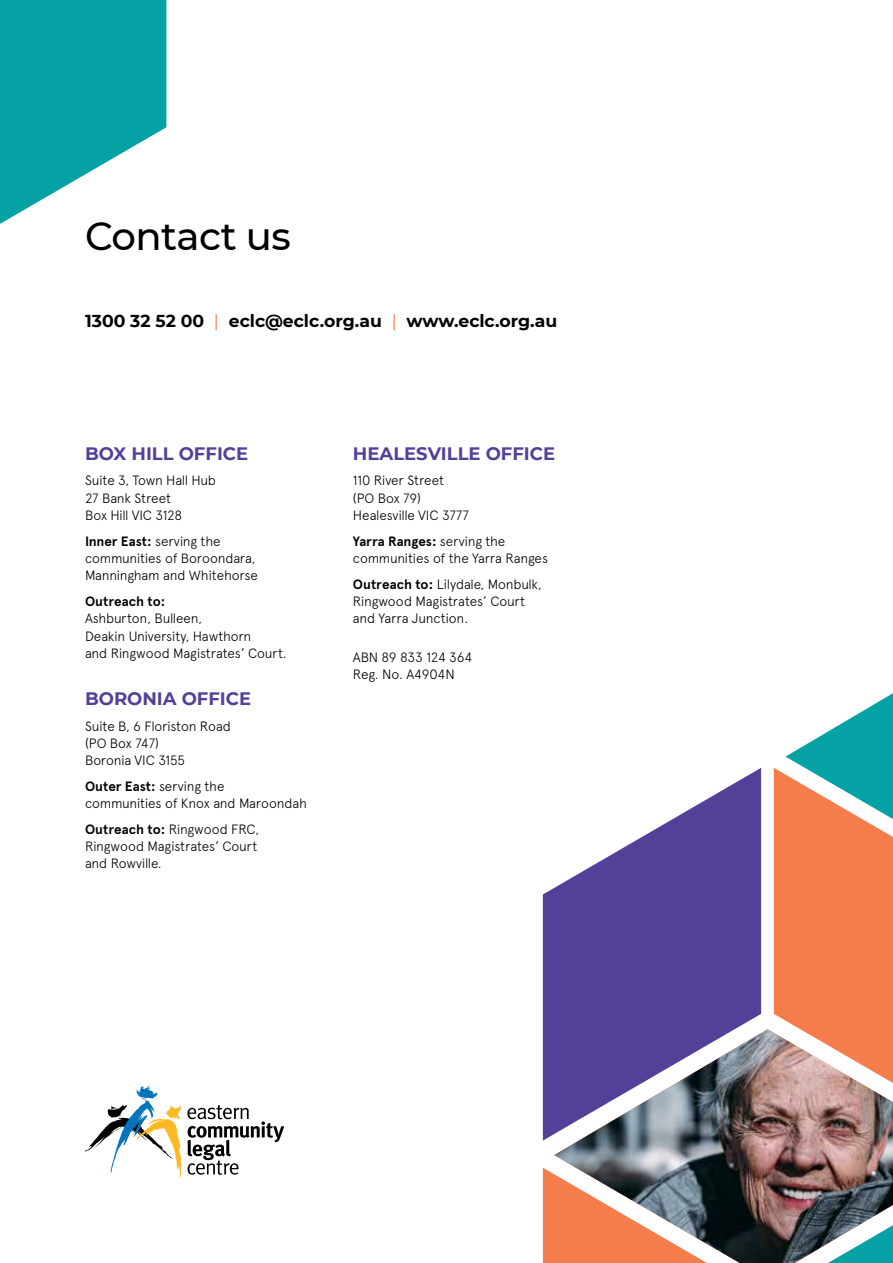
<style>
.page{position:relative;width:893px;height:1263px;background:#fff}
.page>*{position:absolute;margin:0;border:0;box-sizing:border-box;transform-origin:0 0}
.t1{font:500 39px "Montserrat";letter-spacing:-.015em;color:#000}
.t2{font:700 18px "Montserrat";color:#543f99}
.t3{font:700 17.25px "Montserrat";color:#000}
.t4{font:300 13.5px/17.2px "Apercu";letter-spacing:-.015em;color:#000}
.t5{font:700 13.5px "Apercu";color:#000}
.s1{font-weight:400;color:#f47d4b}
.s2{font-weight:700}
</style>
<div class="page">
<svg style="left:543px;top:768px;width:218px;height:372px;fill:#543f99"></svg>
<svg style="left:543px;top:1168px;width:11px;height:95px"></svg>
<img style="left:554px;top:1029px;width:339px;height:234px">
<svg style="left:774px;top:693px;width:119px;height:390px"></svg>
<svg style="left:85px;top:1085px;width:199px;height:93px"></svg>
<svg style="left:0;top:0;width:166px;height:224px"></svg>
<h1 class="t1" style="left:85px;top:209px;width:207px">Contact us</h1>
<p class="t3" style="left:85px;top:309px;width:474px">1300 32 52 00 <span class="s1">|</span> eclc@eclc.org.au <span class="s1">|</span> www.eclc.org.au</p>
<h2 class="t2" style="left:85px;top:440px;width:165px">BOX HILL OFFICE</h2>
<p class="t4" style="left:85px;top:472px;width:132px">Suite 3, Town Hall Hub<br>27 Bank Street<br>Box Hill VIC 3128</p>
<p class="t4" style="left:85px;top:532px;width:174px"><span class="s2">Inner East:</span> serving the communities of Boroondara,<br>Manningham and Whitehorse</p>
<p class="t5" style="left:85px;top:593px;width:82px">Outreach to:</p>
<p class="t4" style="left:85px;top:610px;width:203px">Ashburton, Bulleen,<br>Deakin University, Hawthorn<br>and Ringwood Magistrates’ Court.</p>
<h2 class="t2" style="left:85px;top:685px;width:168px">BORONIA OFFICE</h2>
<p class="t4" style="left:85px;top:717px;width:147px">Suite B, 6 Floriston Road (PO Box 747)<br>Boronia VIC 3155</p>
<p class="t4" style="left:85px;top:777px;width:223px"><span class="s2">Outer East:</span> serving the<br>communities of Knox and Maroondah</p>
<p class="t4" style="left:85px;top:820px;width:176px"><span class="s2">Outreach to:</span> Ringwood FRC,<br>Ringwood Magistrates’ Court and Rowville.</p>
<h2 class="t2" style="left:353px;top:440px;width:204px">HEALESVILLE OFFICE</h2>
<p class="t4" style="left:353px;top:472px;width:117px">110 River Street (PO Box 79)<br>Healesville VIC 3777</p>
<p class="t4" style="left:353px;top:532px;width:197px"><span class="s2">Yarra Ranges:</span> serving the communities of the Yarra Ranges</p>
<p class="t4" style="left:353px;top:575px;width:190px"><span class="s2">Outreach to:</span> Lilydale, Monbulk,<br>Ringwood Magistrates’ Court and Yarra Junction.</p>
<p class="t4" style="left:353px;top:648px;width:121px">ABN 89 833 124 364<br>Reg. No. A4904N</p>
</div>
